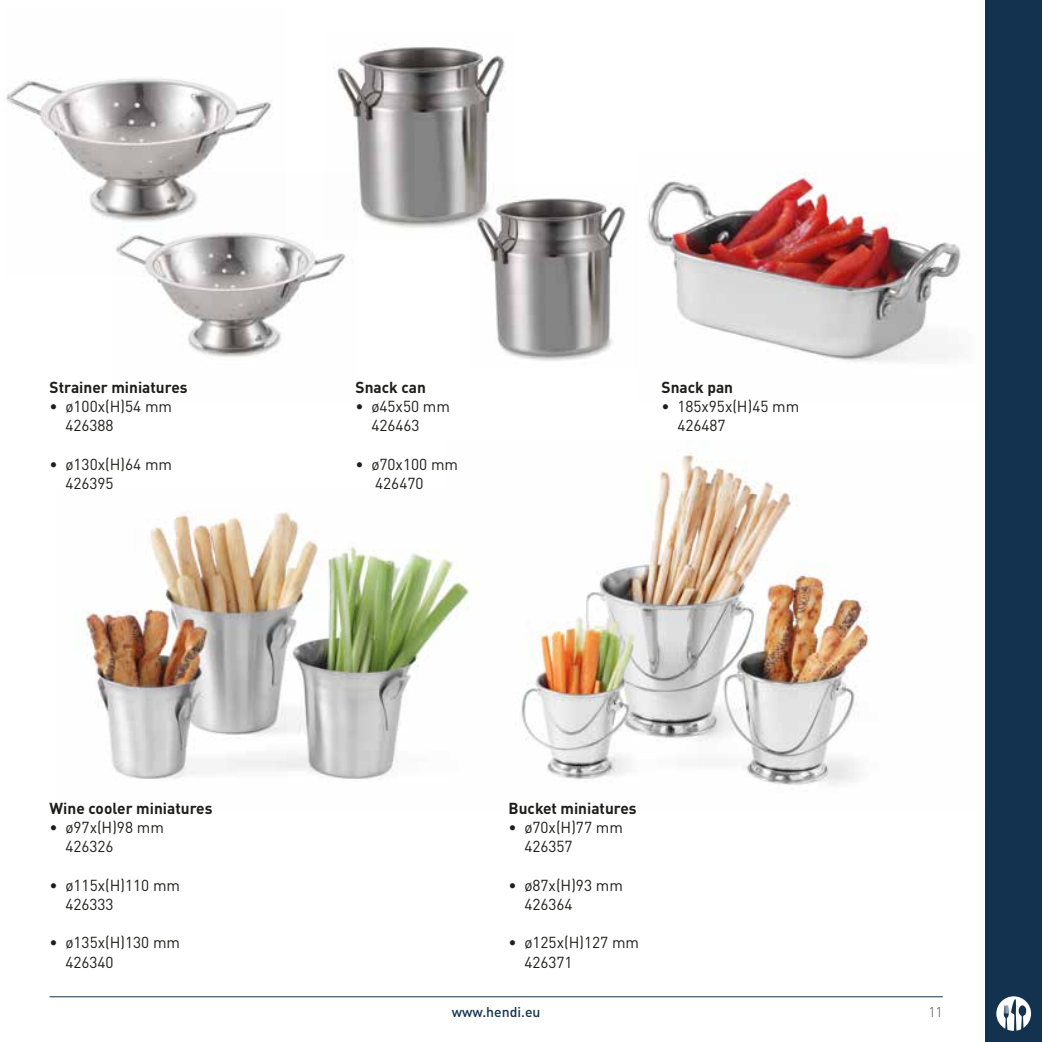
<style>
.page{position:relative;width:1042px;height:1042px;background:#fff}
.page>*{position:absolute;margin:0;border:0;box-sizing:border-box;transform-origin:0 0}
.t1{font:15.75px/19.2px "DIN Pro";color:#1d1d1b}
.t2{font:700 15.75px "DIN Pro";color:#1d1d1b}
.t3{font:500 14px "DIN Pro";color:#133250}
.t4{font:300 14px "DIN Pro";color:#515150}
</style>
<div class="page">
<img style="left:521px;top:440px;width:348px;height:345px">
<img style="left:83px;top:511px;width:396px;height:269px">
<img style="left:6px;top:78px;width:267px;height:141px">
<img style="left:333px;top:47px;width:172px;height:182px">
<img style="left:467px;top:186px;width:159px;height:175px">
<img style="left:648px;top:172px;width:313px;height:190px">
<img style="left:113px;top:173px;width:244px;height:184px">
<div style="left:985px;top:0;width:57px;height:1042px;background:#133250"></div>
<hr style="left:50px;top:996px;width:893px;height:1px;background:#133250">
<svg style="left:996px;top:996px;width:35px;height:35px"></svg>
<p class="t2" style="left:50px;top:374px;width:139px">Strainer miniatures</p>
<p class="t1" style="left:65px;top:395px;width:108px;text-indent:-16px">• ø100x(H)54 mm<br>426388</p>
<p class="t1" style="left:65px;top:453px;width:108px;text-indent:-16px">• ø130x(H)64 mm<br>426395</p>
<p class="t2" style="left:50px;top:795px;width:164px">Wine cooler miniatures</p>
<p class="t1" style="left:65px;top:816px;width:100px;text-indent:-16px">• ø97x(H)98 mm<br>426326</p>
<p class="t1" style="left:65px;top:873px;width:116px;text-indent:-16px">• ø115x(H)110 mm<br>426333</p>
<p class="t1" style="left:65px;top:931px;width:116px;text-indent:-16px">• ø135x(H)130 mm<br>426340</p>
<p class="t2" style="left:356px;top:374px;width:72px">Snack can</p>
<p class="t1" style="left:371px;top:395px;width:80px;text-indent:-16px">• ø45x50 mm<br>426463</p>
<p class="t1" style="left:375px;top:453px;width:84px;text-indent:-20px">• ø70x100 mm<br>426470</p>
<p class="t2" style="left:661px;top:374px;width:73px">Snack pan</p>
<p class="t1" style="left:677px;top:395px;width:124px;text-indent:-16px">• 185x95x(H)45 mm<br>426487</p>
<p class="t2" style="left:508px;top:795px;width:130px">Bucket miniatures</p>
<p class="t1" style="left:524px;top:816px;width:100px;text-indent:-16px">• ø70x(H)77 mm<br>426357</p>
<p class="t1" style="left:524px;top:873px;width:100px;text-indent:-16px">• ø87x(H)93 mm<br>426364</p>
<p class="t1" style="left:524px;top:931px;width:116px;text-indent:-16px">• ø125x(H)127 mm<br>426371</p>
<p class="t3" style="left:452px;top:1000px;width:90px">www.hendi.eu</p>
<p class="t4" style="left:928px;top:1002px;width:16px">11</p>
</div>
